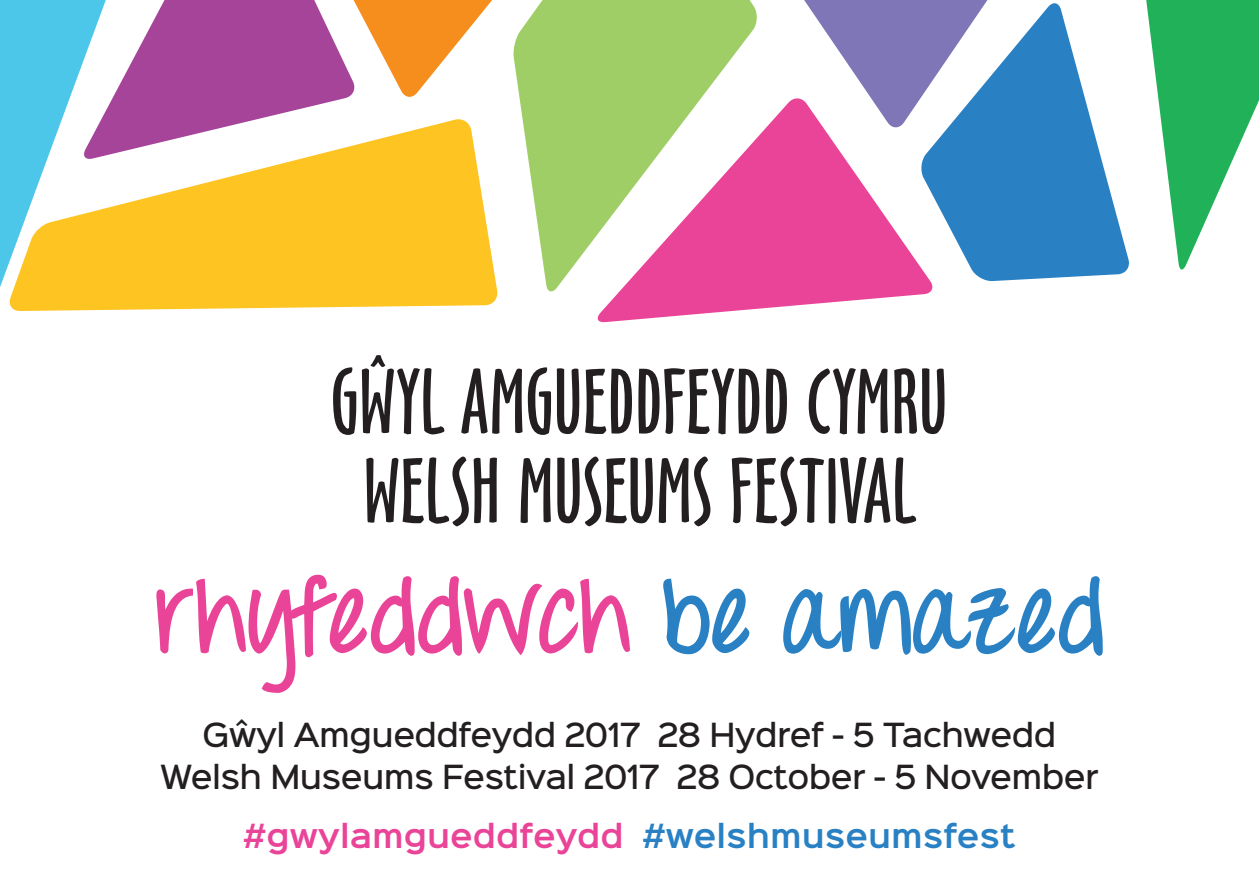
<style>
.page{position:relative;width:1259px;height:893px;background:#fff}
.page>*{position:absolute;margin:0;border:0;box-sizing:border-box;transform-origin:0 0}
.t1{font:700 99px "Throw My Hands Upinthe Air";color:#ea4498}
.t2{font:500 30px/42px "Sinkin Sans 500";letter-spacing:-.02em;color:#231f20;text-align:center}
.t3{font:600 30px "Sinkin Sans 600";color:#ea4498}
.s1{color:#2981c4}
</style>
<div class="page">
<svg style="left:333px;top:367px;width:23px;height:68px"></svg>
<svg style="left:362px;top:355px;width:82px;height:79px"></svg>
<svg style="left:461px;top:368px;width:61px;height:66px"></svg>
<svg style="left:528px;top:367px;width:23px;height:68px"></svg>
<svg style="left:557px;top:368px;width:22px;height:66px"></svg>
<svg style="left:585px;top:369px;width:47px;height:65px"></svg>
<svg style="left:638px;top:368px;width:121px;height:66px"></svg>
<svg style="left:766px;top:369px;width:21px;height:65px"></svg>
<svg style="left:808px;top:368px;width:80px;height:66px"></svg>
<svg style="left:894px;top:368px;width:50px;height:66px"></svg>
<svg style="left:366px;top:457px;width:131px;height:69px"></svg>
<svg style="left:520px;top:458px;width:31px;height:65px"></svg>
<svg style="left:557px;top:457px;width:96px;height:69px"></svg>
<svg style="left:659px;top:457px;width:51px;height:69px"></svg>
<svg style="left:732px;top:457px;width:184px;height:69px"></svg>
<div style="left:0;top:0;width:82px;height:287px;background:#4dc7e9"></div>
<svg style="left:82px;top:0;width:410px;height:118px"></svg>
<svg style="left:8px;top:118px;width:490px;height:193px;fill:#fec422"></svg>
<svg style="left:513px;top:0;width:203px;height:292px;fill:#9fce66"></svg>
<svg style="left:716px;top:0;width:272px;height:97px"></svg>
<svg style="left:1146px;top:0;width:113px;height:270px"></svg>
<svg style="left:920px;top:1px;width:209px;height:280px;fill:#2981c4"></svg>
<svg style="left:595px;top:97px;width:339px;height:226px"></svg>
<h1 class="t1" style="left:155px;top:555px;width:951px">rhyfeddwch <span class="s1">be amazed</span></h1>
<p class="t2" style="left:160px;top:712px;width:940px">Gwˆyl Amgueddfeydd 2017 28 Hydref - 5 Tachwedd<br>Welsh Museums Festival 2017 28 October - 5 November</p>
<p class="t3" style="left:243px;top:810px;width:774px">#gwylamgueddfeydd <span class="s1">#welshmuseumsfest</span></p>
</div>
